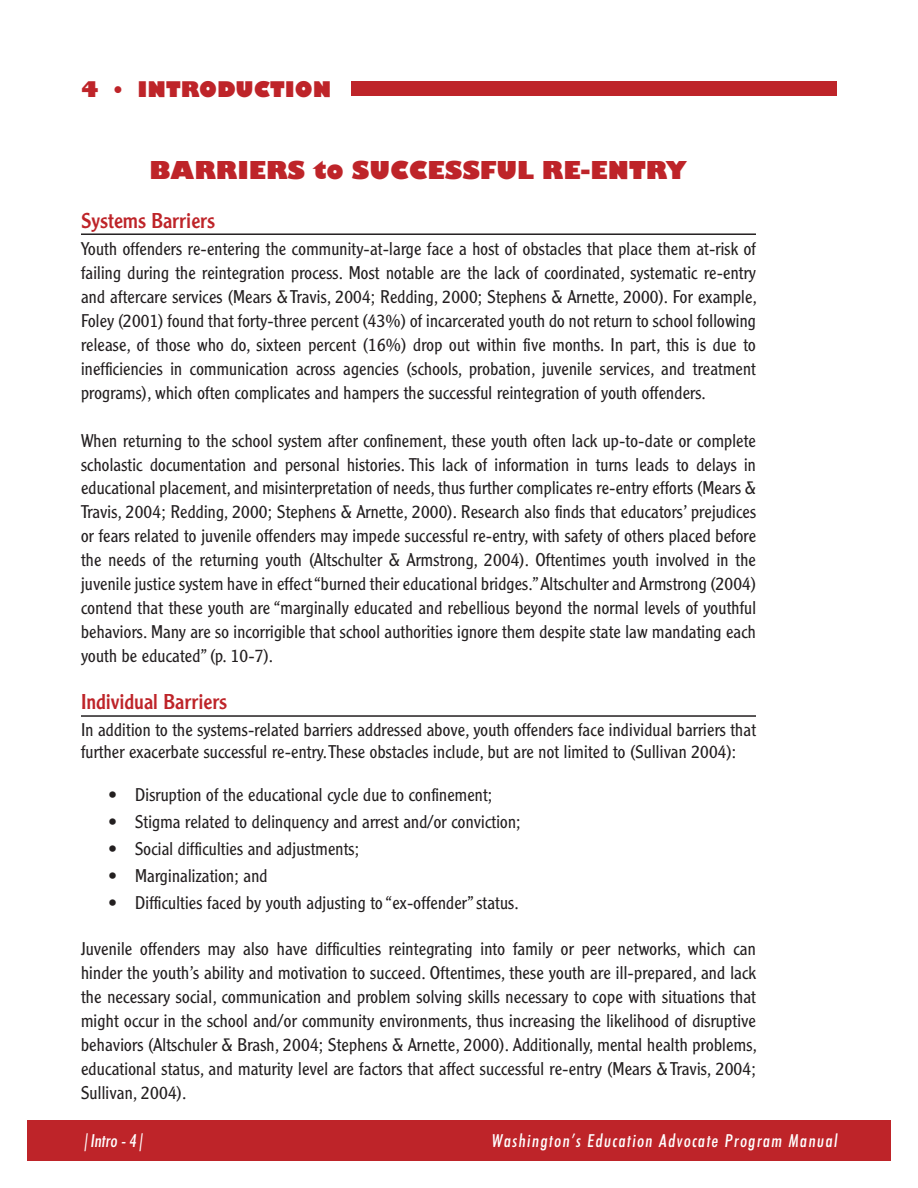
<style>
.page{position:relative;width:918px;height:1188px;background:#fff}
.page>*{position:absolute;margin:0;border:0;box-sizing:border-box;transform-origin:0 0}
.SUB-SECTION_Title{font:800 24px "Gill Sans";color:#be2429}
.Sub-Section_Subtitle{font:21px "Clearface Gothic LT Std";color:#be2429}
.t1{font:800 21px "Gill Sans";color:#be2429}
.Body_text{font:300 18px/24px "Clearface Gothic LT Std";letter-spacing:.01em;color:#231f20;text-align:justify}
.BULLET_LIST{font:300 18px "Clearface Gothic LT Std";letter-spacing:.01em;color:#231f20}
.t2{font:italic 18px "Futuri Condensed";letter-spacing:.075em;color:#fff}
</style>
<div class="page">
<div style="left:27px;top:1120px;width:864px;height:41px;background:#be2429"></div>
<hr style="left:81px;top:233px;width:675px;height:2px;background:#231f20">
<hr style="left:81px;top:715px;width:675px;height:2px;background:#231f20">
<div style="left:351px;top:81px;width:486px;height:15px;background:#be2429"></div>
<p class="t1" style="left:81px;top:76px;width:252px">4 • INTRODUCTION</p>
<p class="SUB-SECTION_Title" style="left:150px;top:155px;width:539px">BARRIERS to SUCCESSFUL RE-ENTRY</p>
<p class="Sub-Section_Subtitle" style="left:81px;top:207px;width:135px">Systems Barriers</p>
<p class="Body_text" style="left:81px;top:236px;width:677px">Youth offenders re-entering the community-at-large face a host of obstacles that place them at-risk of failing during the reintegration process. Most notable are the lack of coordinated, systematic re-entry and aftercare services (Mears &amp; Travis, 2004; Redding, 2000; Stephens &amp; Arnette, 2000). For example, Foley (2001) found that forty-three percent (43%) of incarcerated youth do not return to school following release, of those who do, sixteen percent (16%) drop out within five months. In part, this is due to inefficiencies in communication across agencies (schools, probation, juvenile services, and treatment programs), which often complicates and hampers the successful reintegration of youth offenders.</p>
<p class="Body_text" style="left:81px;top:428px;width:677px">When returning to the school system after confinement, these youth often lack up-to-date or complete scholastic documentation and personal histories. This lack of information in turns leads to delays in educational placement, and misinterpretation of needs, thus further complicates re-entry efforts (Mears &amp; Travis, 2004; Redding, 2000; Stephens &amp; Arnette, 2000). Research also finds that educators’ prejudices or fears related to juvenile offenders may impede successful re-entry, with safety of others placed before the needs of the returning youth (Altschulter &amp; Armstrong, 2004). Oftentimes youth involved in the juvenile justice system have in effect “burned their educational bridges.” Altschulter and Armstrong (2004) contend that these youth are “marginally educated and rebellious beyond the normal levels of youthful behaviors. Many are so incorrigible that school authorities ignore them despite state law mandating each youth be educated” (p. 10-7).</p>
<p class="Sub-Section_Subtitle" style="left:81px;top:689px;width:147px">Individual Barriers</p>
<p class="Body_text" style="left:81px;top:719px;width:677px;line-height:21.6px">In addition to the systems-related barriers addressed above, youth offenders face individual barriers that further exacerbate successful re-entry. These obstacles include, but are not limited to (Sullivan 2004):</p>
<p class="BULLET_LIST" style="left:108px;top:784px;width:386px">• Disruption of the educational cycle due to confinement;</p>
<p class="BULLET_LIST" style="left:108px;top:811px;width:414px">• Stigma related to delinquency and arrest and/or conviction;</p>
<p class="BULLET_LIST" style="left:108px;top:838px;width:253px">• Social difficulties and adjustments;</p>
<p class="BULLET_LIST" style="left:108px;top:865px;width:161px">• Marginalization; and</p>
<p class="BULLET_LIST" style="left:108px;top:892px;width:412px">• Difficulties faced by youth adjusting to “ex-offender” status.</p>
<p class="Body_text" style="left:81px;top:936px;width:677px">Juvenile offenders may also have difficulties reintegrating into family or peer networks, which can hinder the youth’s ability and motivation to succeed. Oftentimes, these youth are ill-prepared, and lack the necessary social, communication and problem solving skills necessary to cope with situations that might occur in the school and/or community environments, thus increasing the likelihood of disruptive behaviors (Altschuler &amp; Brash, 2004; Stephens &amp; Arnette, 2000). Additionally, mental health problems, educational status, and maturity level are factors that affect successful re-entry (Mears &amp; Travis, 2004; Sullivan, 2004).</p>
<p class="t2" style="left:81px;top:1132px;width:66px">|Intro - 4|</p>
<p class="t2" style="left:491px;top:1132px;width:347px">Washington’s Education Advocate Program Manual</p>
</div>
